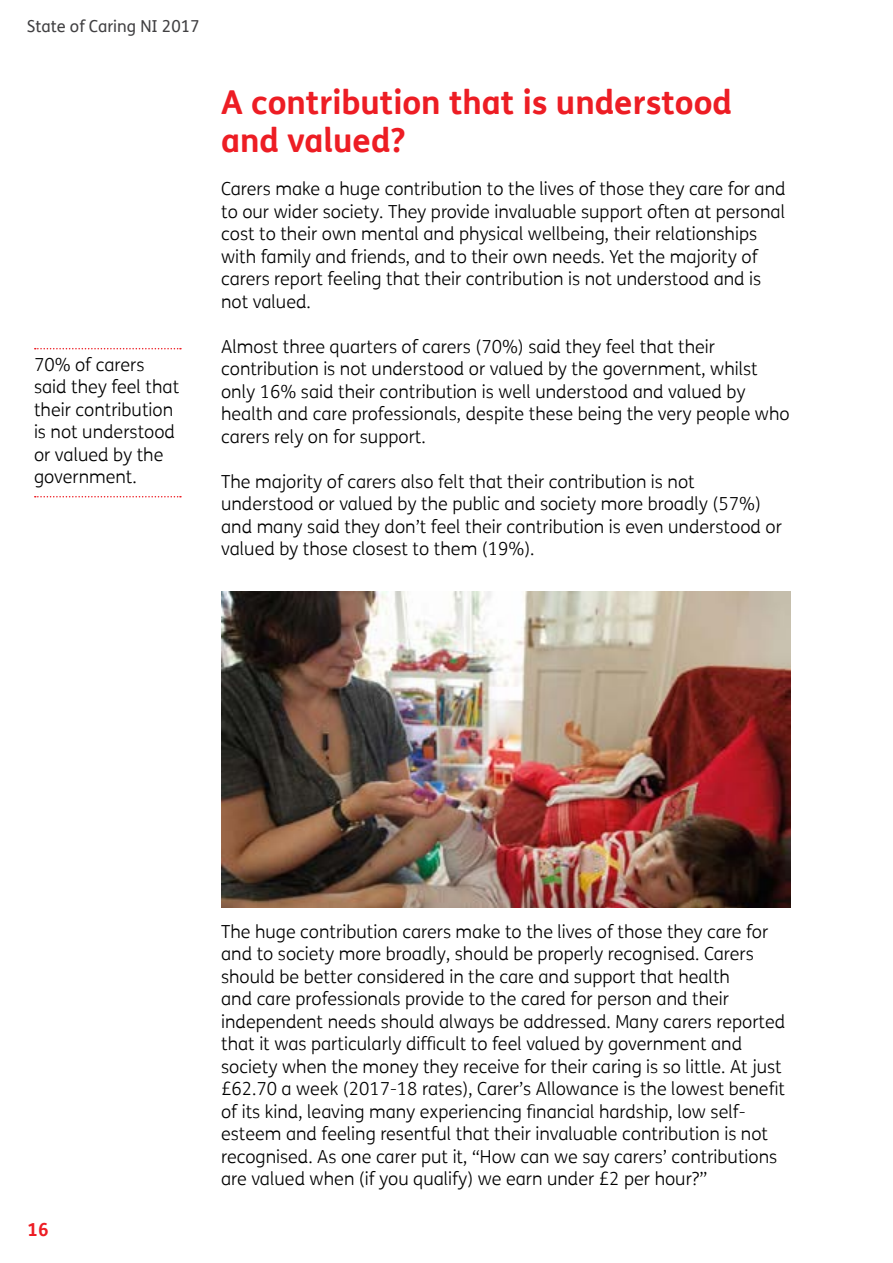
<style>
.page{position:relative;width:893px;height:1263px;background:#fff}
.page>*{position:absolute;margin:0;border:0;box-sizing:border-box;transform-origin:0 0}
.t1{font:700 33px/37.5px "FS Me";color:#ed1d24}
.t2{font:300 18px/22.5px "FS Me";color:#000}
.t3{font:700 18px "FS Me";color:#ed1d24}
.t4{font:16.5px "FS Me";color:#414042}
</style>
<div class="page">
<img style="left:221px;top:591px;width:570px;height:317px">
<svg style="left:35px;top:348px;width:146px;height:1px"></svg>
<svg style="left:35px;top:496px;width:146px;height:1px"></svg>
<p class="t4" style="left:27px;top:14px;width:174px">State of Caring NI 2017</p>
<p class="t2" style="left:34px;top:353px;width:147px">70% of carers said they feel that their contribution is not understood or valued by the government.</p>
<h1 class="t1" style="left:221px;top:82px;width:512px">A contribution that is understood and valued?</h1>
<p class="t2" style="left:221px;top:177px;width:566px">Carers make a huge contribution to the lives of those they care for and to our wider society. They provide invaluable support often at personal cost to their own mental and physical wellbeing, their relationships with family and friends, and to their own needs. Yet the majority of carers report feeling that their contribution is not understood and is not valued.</p>
<p class="t2" style="left:221px;top:335px;width:570px">Almost three quarters of carers (70%) said they feel that their contribution is not understood or valued by the government, whilst only 16% said their contribution is well understood and valued by health and care professionals, despite these being the very people who carers rely on for support.</p>
<p class="t2" style="left:221px;top:470px;width:562px">The majority of carers also felt that their contribution is not understood or valued by the public and society more broadly (57%) and many said they don’t feel their contribution is even understood or valued by those closest to them (19%).</p>
<p class="t3" style="left:28px;top:1215px;width:23px">16</p>
<p class="t2" style="left:221px;top:920px;width:566px">The huge contribution carers make to the lives of those they care for and to society more broadly, should be properly recognised. Carers should be better considered in the care and support that health<br>and care professionals provide to the cared for person and their independent needs should always be addressed. Many carers reported that it was particularly difficult to feel valued by government and society when the money they receive for their caring is so little. At just £62.70 a week (2017-18 rates), Carer’s Allowance is the lowest benefit of its kind, leaving many experiencing financial hardship, low self&shy;esteem and feeling resentful that their invaluable contribution is not recognised. As one carer put it, “How can we say carers’ contributions are valued when (if you qualify) we earn under £2 per hour?”</p>
</div>
